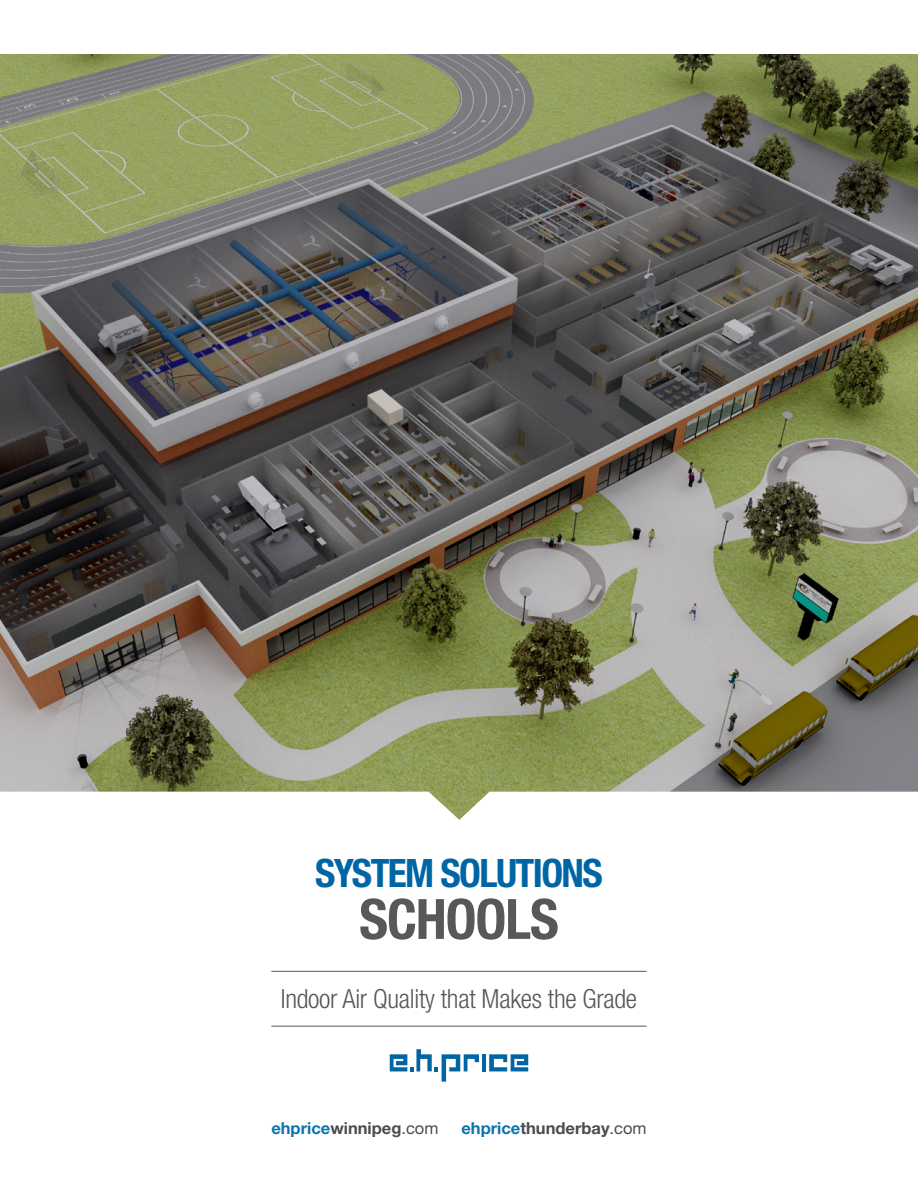
<style>
.page{position:relative;width:918px;height:1188px;background:#fff}
.page>*{position:absolute;margin:0;border:0;box-sizing:border-box;transform-origin:0 0}
.t1{font:700 condensed 55.65px "Helvetica Neue LT Std";letter-spacing:-.02em;color:#57585a}
.t2{font:700 condensed 39.15px "Helvetica Neue LT Std";letter-spacing:-.04em;color:#0065a4}
.t3{font:300 condensed 26.4px "Helvetica Neue LT Std";letter-spacing:-.01em;color:#57585a}
.t4{font:700 16.5px "Helvetica Neue LT Std";color:#4b4c4d}
.s1{color:#0b73ae}
.s2{font-weight:400}
</style>
<div class="page">
<img style="left:0;top:54px;width:918px;height:738px">
<svg style="left:271px;top:792px;width:376px;height:234px"></svg>
<hr style="left:482px;top:1054px;width:4px;height:17px;background:#0065a4">
<svg style="left:489px;top:1054px;width:39px;height:17px"></svg>
<svg style="left:390px;top:1049px;width:89px;height:33px"></svg>
<hr style="left:271px;top:971px;width:376px;height:1px;background:#57585a">
<hr style="left:271px;top:1026px;width:376px;height:1px;background:#57585a">
<h2 class="t2" style="left:315px;top:850px;width:289px">SYSTEM SOLUTIONS</h2>
<h1 class="t1" style="left:359px;top:885px;width:201px">SCHOOLS</h1>
<h3 class="t3" style="left:281px;top:983px;width:358px">Indoor Air Quality that Makes the Grade</h3>
<p class="t4" style="left:271px;top:1118px;width:169px"><span class="s1">ehprice</span>winnipeg<span class="s2">.com</span></p>
<p class="t4" style="left:461px;top:1118px;width:187px"><span class="s1">ehprice</span>thunderbay<span class="s2">.com</span></p>
</div>
